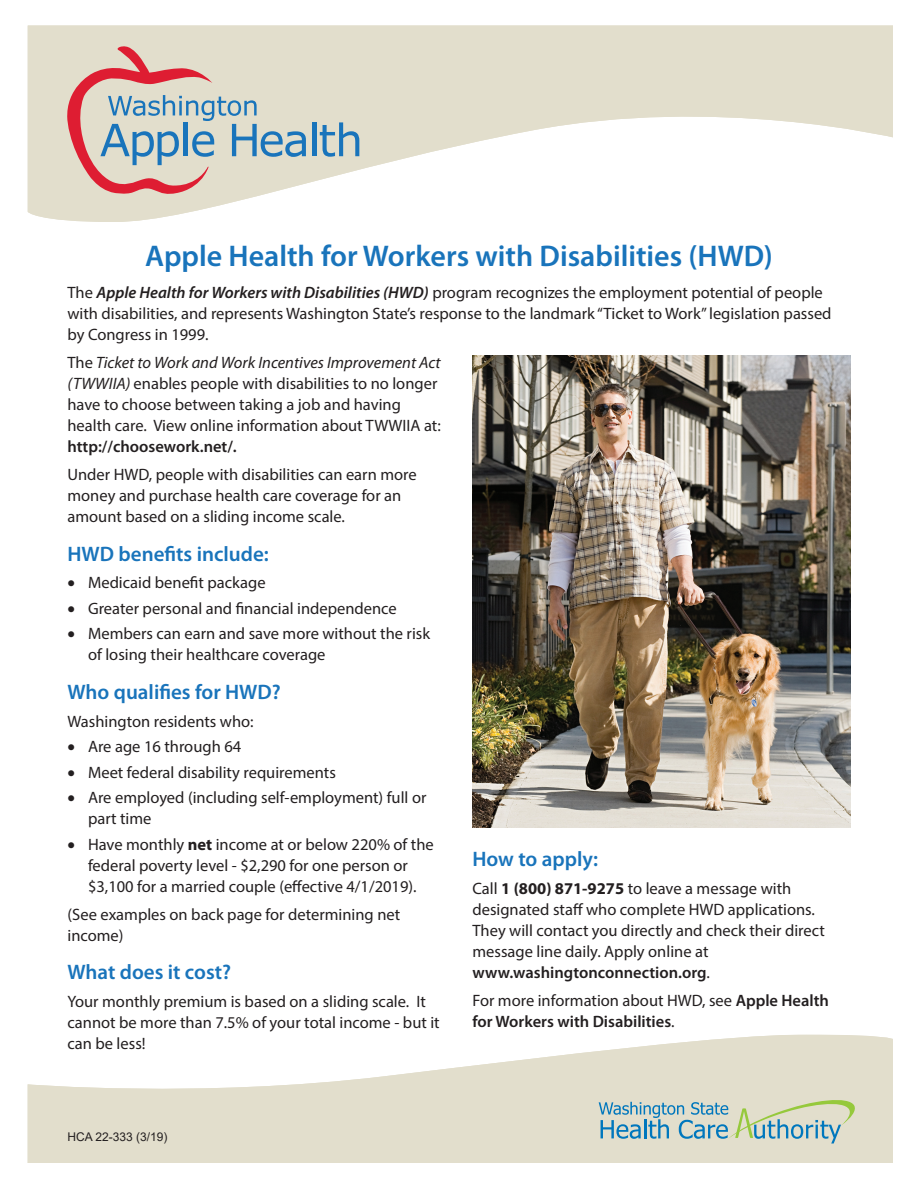
<style>
.page{position:relative;width:918px;height:1188px;background:#fff}
.page>*{position:absolute;margin:0;border:0;box-sizing:border-box;transform-origin:0 0}
.Header__1{font:600 30px "Myriad Pro";color:#1974bb}
.Subhead{font:600 21px "Myriad Pro";color:#1974bb}
.Body_Text{font:16.5px/21px "Myriad Pro";color:#231f20}
.Body_Text-2{font:600 16.5px/21px "Myriad Pro";color:#231f20}
.t1{font:12px "Arial";color:#231f20}
.s1{font-weight:600;font-style:italic}
.s2{font-style:italic}
.s3{font-weight:600}
.s4{font-weight:700}
.s5{font-weight:400}
</style>
<div class="page">
<svg style="left:28px;top:1035px;width:864px;height:127px;fill:#e2decc"></svg>
<svg style="left:28px;top:26px;width:864px;height:196px;fill:#e2decc"></svg>
<hr style="left:312px;top:122px;width:4px;height:34px;background:#1974bb">
<svg style="left:320px;top:122px;width:39px;height:35px"></svg>
<svg style="left:67px;top:46px;width:239px;height:148px;background:#cec0ba"></svg>
<svg style="left:599px;top:1100px;width:256px;height:44px;background:#baccc2"></svg>
<img style="left:472px;top:356px;width:378px;height:471px">
<p class="Header__1" style="left:145px;top:237px;width:629px">Apple Health for Workers with Disabilities (HWD)</p>
<p class="Body_Text" style="left:68px;top:282px;width:766px">The <span class="s1">Apple Health for Workers with Disabilities (HWD)</span> program recognizes the employment potential of people with disabilities, and represents Washington State’s response to the landmark “Ticket to Work” legislation passed by Congress in 1999.</p>
<p class="Body_Text" style="left:68px;top:352px;width:375px">The <span class="s2">Ticket to Work and Work Incentives Improvement Act (TWWIIA)</span> enables people with disabilities to no longer have to choose between taking a job and having health care. View online information about TWWIIA at: <span class="s3">http://choosework.net/.</span></p>
<p class="Body_Text" style="left:68px;top:464px;width:351px">Under HWD, people with disabilities can earn more money and purchase health care coverage for an amount based on a sliding income scale.</p>
<p class="Subhead" style="left:68px;top:540px;width:203px">HWD benefits include:</p>
<p class="Body_Text" style="left:68px;top:572px;width:200px">• Medicaid benefit package</p>
<p class="Body_Text" style="left:68px;top:598px;width:331px">• Greater personal and financial independence</p>
<p class="Body_Text" style="left:88px;top:623px;width:344px;text-indent:-21px">• Members can earn and save more without the risk of losing their healthcare coverage</p>
<p class="Subhead" style="left:68px;top:679px;width:215px">Who qualifies for HWD?</p>
<p class="Body_Text" style="left:68px;top:711px;width:188px">Washington residents who:</p>
<p class="Body_Text" style="left:68px;top:736px;width:175px">• Are age 16 through 64</p>
<p class="Body_Text" style="left:68px;top:762px;width:270px">• Meet federal disability requirements</p>
<p class="Body_Text" style="left:88px;top:787px;width:340px;text-indent:-21px">• Are employed (including self-employment) full or part time</p>
<p class="Body_Text" style="left:68px;top:834px;width:368px;text-align:center">• Have monthly <span class="s4">net</span> income at or below 220% of the federal poverty level - $2,290 for one person or $3,100 for a married couple (effective 4/1/2019).</p>
<p class="Body_Text" style="left:68px;top:903px;width:334px">(See examples on back page for determining net income)</p>
<p class="Subhead" style="left:68px;top:959px;width:165px">What does it cost?</p>
<p class="Body_Text" style="left:68px;top:991px;width:374px">Your monthly premium is based on a sliding scale. It cannot be more than 7.5% of your total income - but it can be less!</p>
<p class="Subhead" style="left:472px;top:846px;width:127px">How to apply:</p>
<p class="Body_Text" style="left:472px;top:878px;width:354px">Call <span class="s4">1 (800) 871-9275</span> to leave a message with designated staff who complete HWD applications.<br>They will contact you directly and check their direct message line daily. Apply online at <span class="s3">www.washingtonconnection.org</span>.</p>
<p class="Body_Text-2" style="left:472px;top:989px;width:358px"><span class="s5">For more information about HWD, see</span> Apple Health for Workers with Disabilities<span class="s5">.</span></p>
<p class="t1" style="left:68px;top:1129px;width:102px">HCA 22-333 (3/19)</p>
</div>
